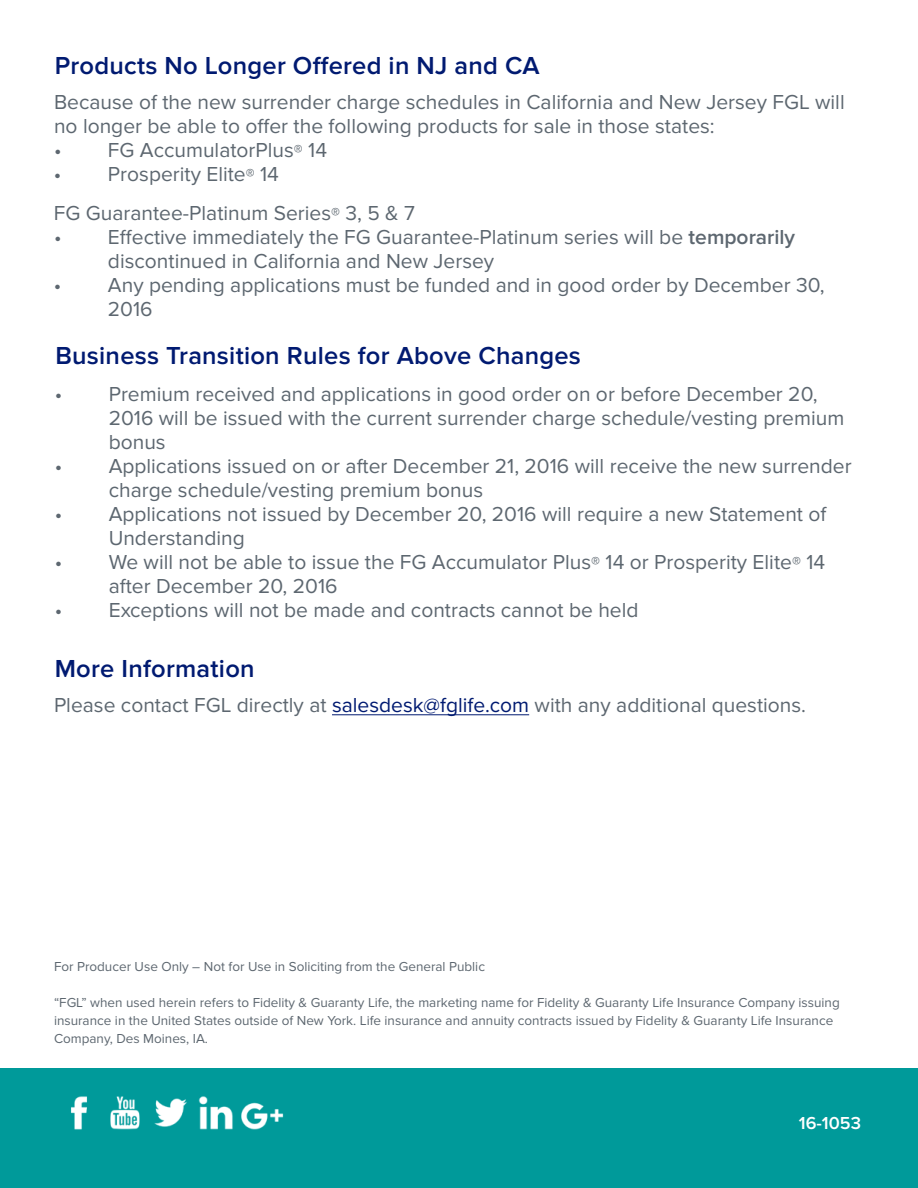
<style>
.page{position:relative;width:918px;height:1188px;background:#fff}
.page>*{position:absolute;margin:0;border:0;box-sizing:border-box;transform-origin:0 0}
.t1{font:600 25.5px "Proxima Nova";letter-spacing:.01em;color:#001a71}
.t2{font:21px/24px "Proxima Nova";color:#5d6770}
.t3{font:600 18px "Proxima Nova";color:#fff}
.t4{font:13.5px/18px "Proxima Nova";color:#5d6770}
.s1{font-weight:600;font-size:18px}
.s2{font-weight:600}
.s3{color:#001a71}
</style>
<div class="page">
<div style="left:0;top:1069px;width:918px;height:119px;background:#009a9a"></div>
<img style="left:71px;top:1096px;width:161px;height:34px">
<img style="left:232px;top:1102px;width:52px;height:28px">
<hr style="left:332px;top:715px;width:197px;height:1px;background:#001a71">
<p class="t1" style="left:55px;top:51px;width:486px">Products No Longer Offered in NJ and CA</p>
<p class="t2" style="left:54px;top:90px;width:792px">Because of the new surrender charge schedules in California and New Jersey FGL will no longer be able to offer the following products for sale in those states:</p>
<p class="t2" style="left:54px;top:138px;width:275px">• FG AccumulatorPlus<span class="s1">®</span> 14</p>
<p class="t2" style="left:54px;top:155px;width:362px;line-height:39px">• Prosperity Elite<span class="s1">®</span> 14<br>FG Guarantee-Platinum Series<span class="s1">®</span> 3, 5 &amp; 7</p>
<p class="t2" style="left:108px;top:225px;width:689px;text-indent:-54px">• Effective immediately the FG Guarantee-Platinum series will be <span class="s2">temporarily </span>discontinued in California and New Jersey</p>
<p class="t2" style="left:108px;top:273px;width:718px;text-indent:-54px">• Any pending applications must be funded and in good order by December 30,<br>2016</p>
<p class="t1" style="left:55px;top:341px;width:527px">Business Transition Rules for Above Changes</p>
<p class="t2" style="left:109px;top:382px;width:737px;text-indent:-54px">• Premium received and applications in good order on or before December 20,<br>2016 will be issued with the current surrender charge schedule/vesting premium bonus</p>
<p class="t2" style="left:109px;top:454px;width:744px;text-indent:-54px">• Applications issued on or after December 21, 2016 will receive the new surrender charge schedule/vesting premium bonus</p>
<p class="t2" style="left:109px;top:502px;width:719px;text-indent:-54px">• Applications not issued by December 20, 2016 will require a new Statement of<br>Understanding</p>
<p class="t2" style="left:109px;top:550px;width:718px;text-indent:-54px">• We will not be able to issue the FG Accumulator Plus<span class="s1">®</span> 14 or Prosperity Elite<span class="s1">®</span> 14 after December 20, 2016</p>
<p class="t2" style="left:55px;top:598px;width:585px">• Exceptions will not be made and contracts cannot be held</p>
<p class="t1" style="left:55px;top:654px;width:201px">More Information</p>
<p class="t2" style="left:54px;top:693px;width:754px">Please contact FGL directly at <span class="s3">salesdesk@fglife.com</span> with any additional questions.</p>
<p class="t4" style="left:54px;top:958px;width:433px">For Producer Use Only – Not for Use in Soliciting from the General Public</p>
<p class="t4" style="left:54px;top:994px;width:787px">“FGL” when used herein refers to Fidelity &amp; Guaranty Life, the marketing name for Fidelity &amp; Guaranty Life Insurance Company issuing insurance in the United States outside of New York. Life insurance and annuity contracts issued by Fidelity &amp; Guaranty Life Insurance<br>Company, Des Moines, IA.</p>
<p class="t3" style="left:799px;top:1113px;width:64px">16-1053</p>
</div>
